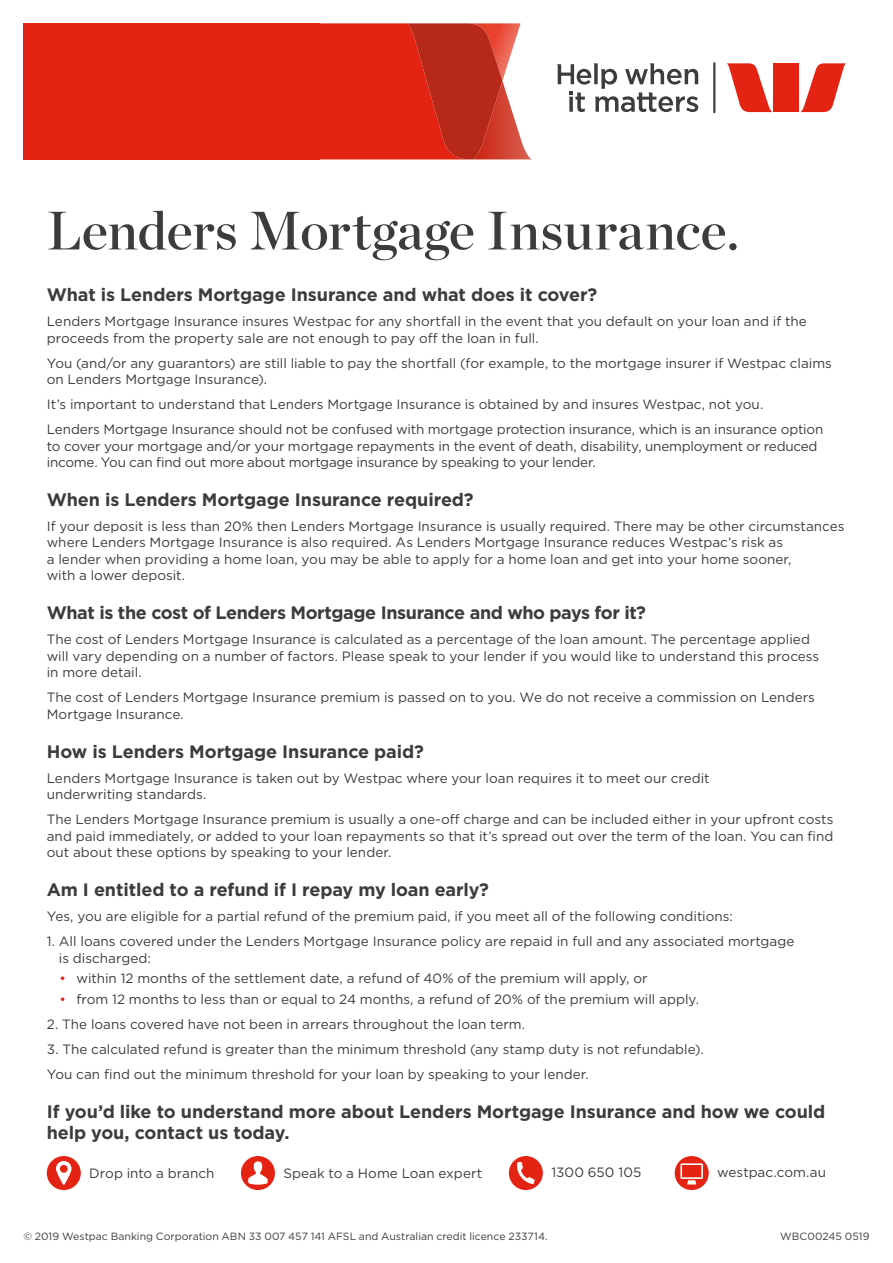
<style>
.page{position:relative;width:893px;height:1263px;background:#fff}
.page>*{position:absolute;margin:0;border:0;box-sizing:border-box;transform-origin:0 0}
.t1{font:54px "Chronicle Display Semi";color:#3c3c3b}
.t2{font:700 18px/21px "Gotham";letter-spacing:-.005em;color:#3c3c3b}
.t3{font:700 18px "Gotham";letter-spacing:-.025em;color:#3c3c3b}
.t4{font:13.5px/16.5px "Gotham";color:#3c3c3b}
.t5{font:10.5px "Gotham";color:#3c3c3b}
.s1{color:#e42313}
</style>
<div class="page">
<hr style="left:713px;top:62px;width:2px;height:51px;background:#3c3c3b">
<svg style="left:727px;top:63px;width:45px;height:49px"></svg>
<svg style="left:801px;top:63px;width:45px;height:49px"></svg>
<div style="left:774px;top:64px;width:25px;height:48px;background:#e42313"></div>
<svg style="left:557px;top:63px;width:141px;height:49px"></svg>
<svg style="left:320px;top:23px;width:211px;height:136px;background:#d83b2d"></svg>
<div style="left:23px;top:23px;width:297px;height:136px;background:#e42313"></div>
<div style="left:47px;top:1156px;width:34px;height:34px;background:#e42313;border-radius:50%"></div>
<svg style="left:56px;top:1161px;width:16px;height:24px"></svg>
<div style="left:241px;top:1156px;width:34px;height:34px;background:#e42313;border-radius:50%"></div>
<svg style="left:248px;top:1161px;width:20px;height:24px"></svg>
<div style="left:509px;top:1156px;width:34px;height:34px;background:#e42313;border-radius:50%"></div>
<svg style="left:517px;top:1162px;width:18px;height:22px"></svg>
<div style="left:675px;top:1156px;width:34px;height:34px;background:#e42313;border-radius:50%"></div>
<svg style="left:680px;top:1163px;width:23px;height:21px"></svg>
<h1 class="t1" style="left:47px;top:188px;width:694px">Lenders Mortgage Insurance.</h1>
<h2 class="t2" style="left:47px;top:284px;width:552px">What is Lenders Mortgage Insurance and what does it cover?</h2>
<p class="t4" style="left:47px;top:313px;width:761px">Lenders Mortgage Insurance insures Westpac for any shortfall in the event that you default on your loan and if the proceeds from the property sale are not enough to pay off the loan in full.</p>
<p class="t4" style="left:47px;top:354px;width:787px">You (and/or any guarantors) are still liable to pay the shortfall (for example, to the mortgage insurer if Westpac claims on Lenders Mortgage Insurance).</p>
<p class="t4" style="left:47px;top:391px;width:778px;line-height:25px">It’s important to understand that Lenders Mortgage Insurance is obtained by and insures Westpac, not you.<br>Lenders Mortgage Insurance should not be confused with mortgage protection insurance, which is an insurance option</p>
<p class="t4" style="left:47px;top:437px;width:772px">to cover your mortgage and/or your mortgage repayments in the event of death, disability, unemployment or reduced income. You can find out more about mortgage insurance by speaking to your lender.</p>
<h2 class="t2" style="left:47px;top:489px;width:428px">When is Lenders Mortgage Insurance required?</h2>
<p class="t4" style="left:47px;top:518px;width:799px">If your deposit is less than 20% then Lenders Mortgage Insurance is usually required. There may be other circumstances where Lenders Mortgage Insurance is also required. As Lenders Mortgage Insurance reduces Westpac’s risk as<br>a lender when providing a home loan, you may be able to apply for a home loan and get into your home sooner,<br>with a lower deposit.</p>
<h2 class="t3" style="left:47px;top:601px;width:601px">What is the cost of Lenders Mortgage Insurance and who pays for it?</h2>
<p class="t4" style="left:47px;top:631px;width:774px">The cost of Lenders Mortgage Insurance is calculated as a percentage of the loan amount. The percentage applied will vary depending on a number of factors. Please speak to your lender if you would like to understand this process in more detail.</p>
<p class="t4" style="left:47px;top:689px;width:770px">The cost of Lenders Mortgage Insurance premium is passed on to you. We do not receive a commission on Lenders<br>Mortgage Insurance.</p>
<h2 class="t2" style="left:47px;top:741px;width:379px">How is Lenders Mortgage Insurance paid?</h2>
<p class="t4" style="left:47px;top:769px;width:664px">Lenders Mortgage Insurance is taken out by Westpac where your loan requires it to meet our credit underwriting standards.</p>
<p class="t4" style="left:47px;top:811px;width:788px;text-align:justify">The Lenders Mortgage Insurance premium is usually a one-off charge and can be included either in your upfront costs and paid immediately, or added to your loan repayments so that it’s spread out over the term of the loan. You can find out about these options by speaking to your lender.</p>
<h2 class="t2" style="left:47px;top:879px;width:444px">Am I entitled to a refund if I repay my loan early?</h2>
<p class="t4" style="left:47px;top:908px;width:688px">Yes, you are eligible for a partial refund of the premium paid, if you meet all of the following conditions:</p>
<p class="t4" style="left:59px;top:933px;width:737px;text-indent:-12px">1. All loans covered under the Lenders Mortgage Insurance policy are repaid in full and any associated mortgage is discharged:</p>
<p class="t4" style="left:60px;top:970px;width:590px"><span class="s1">•</span> within 12 months of the settlement date, a refund of 40% of the premium will apply, or</p>
<p class="t4" style="left:60px;top:991px;width:641px"><span class="s1">•</span> from 12 months to less than or equal to 24 months, a refund of 20% of the premium will apply.</p>
<p class="t4" style="left:47px;top:1016px;width:480px">2. The loans covered have not been in arrears throughout the loan term.</p>
<p class="t4" style="left:47px;top:1036px;width:659px;line-height:25px">3. The calculated refund is greater than the minimum threshold (any stamp duty is not refundable).<br>You can find out the minimum threshold for your loan by speaking to your lender.</p>
<h2 class="t2" style="left:47px;top:1101px;width:780px">If you’d like to understand more about Lenders Mortgage Insurance and how we could help you, contact us today.</h2>
<p class="t4" style="left:89px;top:1165px;width:127px">Drop into a branch</p>
<p class="t4" style="left:283px;top:1165px;width:200px">Speak to a Home Loan expert</p>
<p class="t4" style="left:551px;top:1164px;width:92px">1300 650 105</p>
<p class="t4" style="left:717px;top:1164px;width:110px">westpac.com.au</p>
<p class="t5" style="left:23px;top:1229px;width:526px">© 2019 Westpac Banking Corporation ABN 33 007 457 141 AFSL and Australian credit licence 233714.</p>
<p class="t5" style="left:780px;top:1229px;width:91px">WBC00245 0519</p>
</div>
